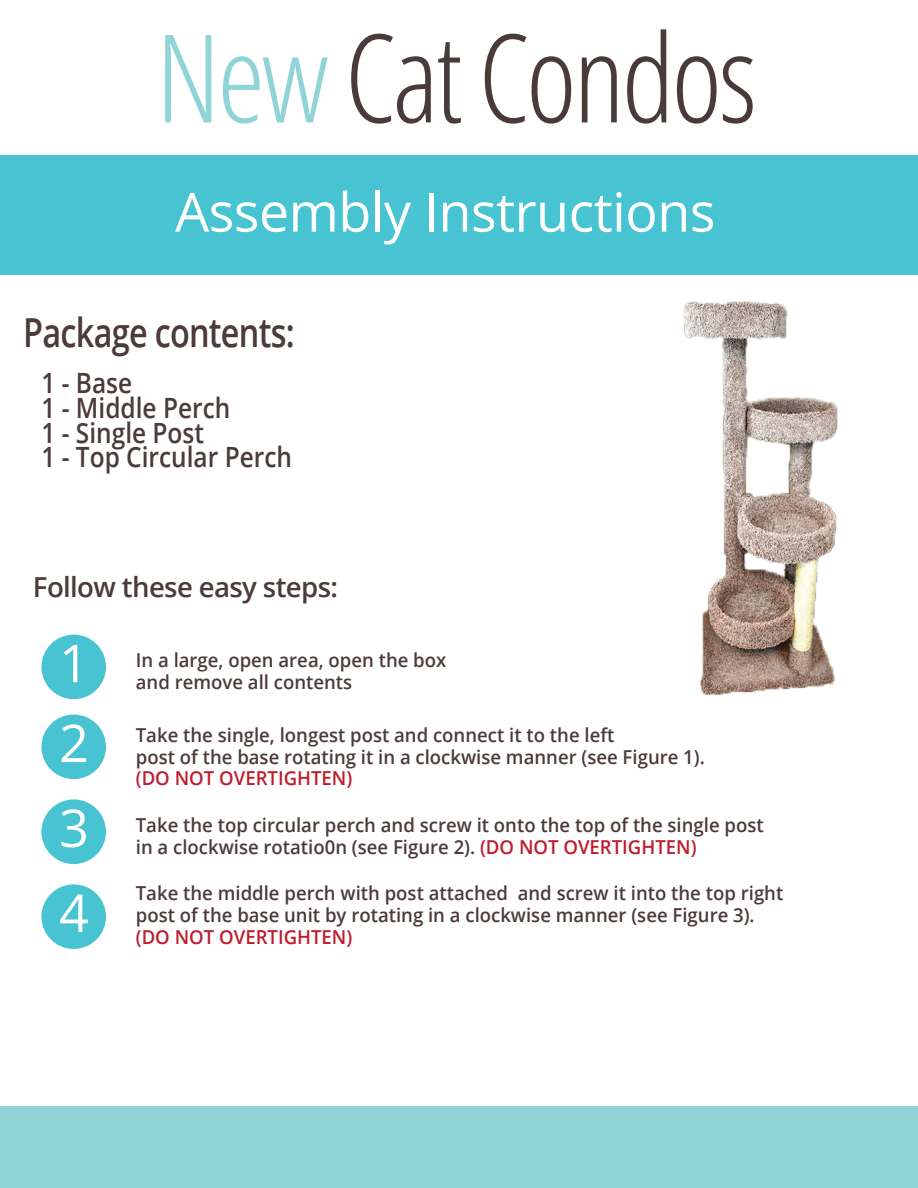
<style>
.page{position:relative;width:918px;height:1188px;background:#fff}
.page>*{position:absolute;margin:0;border:0;box-sizing:border-box;transform-origin:0 0}
.t1{font:54px "Open Sans";letter-spacing:-.01em;color:#fff}
.t2{font:52.05px "Open Sans";color:#fff}
.t3{font:600 40.05px "Open Sans";letter-spacing:-.025em;color:#4b3b3a;scale:.81 1}
.t4{font:600 27.9px/24.8px "Open Sans";color:#4b3b3a;scale:.88 1}
.t5{font:600 27.6px "Open Sans";letter-spacing:-.025em;color:#4b3b3a}
.t6{font:600 19.2px/21.9px "Open Sans";color:#4b3b3a}
.t7{font:600 19.2px "Open Sans";color:#be1d2c}
.s1{color:#be1d2c}
</style>
<div class="page">
<div style="left:0;top:155px;width:918px;height:120px;background:#47c3d2"></div>
<div style="left:0;top:1107px;width:918px;height:81px;background:#90d4d7"></div>
<img style="left:165px;top:29px;width:588px;height:95px">
<div style="left:41px;top:635px;width:65px;height:64px;background:#47c3d2;border-radius:50%"></div>
<div style="left:41px;top:799px;width:65px;height:65px;background:#47c3d2;border-radius:50%"></div>
<div style="left:41px;top:715px;width:65px;height:64px;background:#47c3d2;border-radius:50%"></div>
<div style="left:41px;top:884px;width:65px;height:65px;background:#47c3d2;border-radius:50%"></div>
<img style="left:683px;top:301px;width:155px;height:395px">
<h1 class="t1" style="left:175px;top:175px;width:542px">Assembly Instructions</h1>
<h3 class="t3" style="left:23px;top:305px;width:337px">Package contents:</h3>
<h3 class="t4" style="left:41px;top:370px;width:286px">1 - Base<br>1 - Middle Perch<br>1 - Single Post<br>1 - Top Circular Perch</h3>
<h3 class="t5" style="left:33px;top:568px;width:307px">Follow these easy steps:</h3>
<h2 class="t2" style="left:59px;top:628px;width:31px">1</h2>
<p class="t6" style="left:136px;top:649px;width:312px">In a large, open area, open the box and remove all contents</p>
<h2 class="t2" style="left:59px;top:708px;width:31px">2</h2>
<h2 class="t2" style="left:59px;top:792px;width:31px">3</h2>
<h2 class="t2" style="left:59px;top:877px;width:31px">4</h2>
<p class="t6" style="left:136px;top:723px;width:571px">Take the single, longest post and connect it to the left<br>post of the base rotating it in a clockwise manner (see Figure 1).</p>
<p class="t7" style="left:136px;top:765px;width:218px">(DO NOT OVERTIGHTEN)</p>
<p class="t6" style="left:136px;top:813px;width:629px">Take the top circular perch and screw it onto the top of the single post in a clockwise rotatio0n (see Figure 2). <span class="s1">(DO NOT OVERTIGHTEN)</span></p>
<p class="t6" style="left:136px;top:882px;width:649px">Take the middle perch with post attached and screw it into the top right post of the base unit by rotating in a clockwise manner (see Figure 3).</p>
<p class="t7" style="left:136px;top:924px;width:218px">(DO NOT OVERTIGHTEN)</p>
</div>
